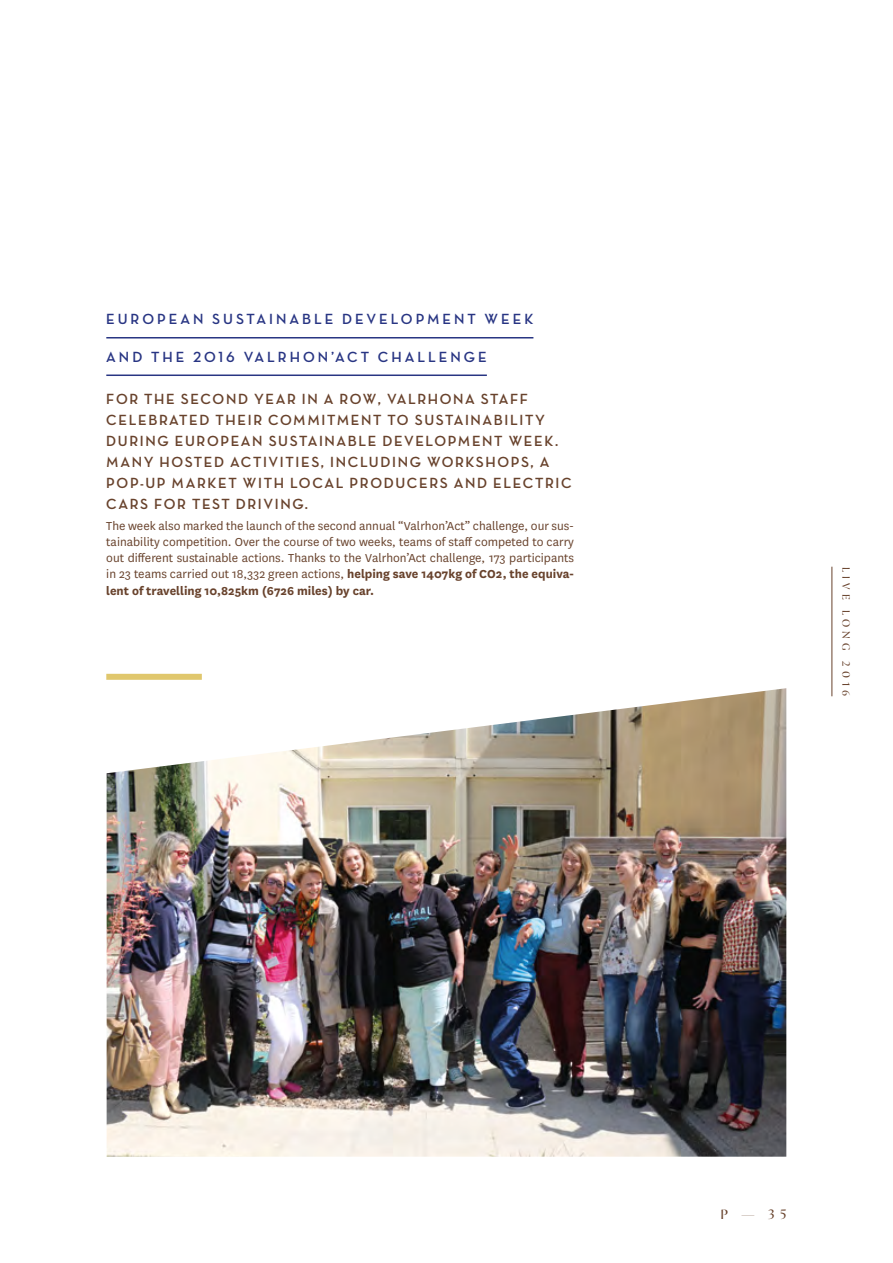
<style>
.page{position:relative;width:893px;height:1263px;background:#fff}
.page>*{position:absolute;margin:0;border:0;box-sizing:border-box;transform-origin:0 0}
.t1{font:15px/21px "Neutra Disp Bold Alt";letter-spacing:.11em;color:#68422c}
.t2{font:15px "Neutra Disp Bold Alt";letter-spacing:.2em;color:#283583}
.t3{font:13.5px/16.2px "National";color:#68422c;text-align:justify}
.t4{font:13.5px "Proza Display";color:#68422c}
.t5{font:10.5px "Proza Display";letter-spacing:.4em;color:#68422c}
.s1{font-weight:700}
</style>
<div class="page">
<hr style="left:832px;top:567px;width:1px;height:129px;background:#68422c">
<img style="left:107px;top:688px;width:679px;height:469px">
<hr style="left:106px;top:337px;width:427px;height:1px;background:#283583">
<hr style="left:106px;top:374px;width:381px;height:2px;background:#283583">
<div style="left:106px;top:674px;width:96px;height:6px;background:#e0c76d"></div>
<p class="t2" style="left:106px;top:311px;width:429px">EUROPEAN SUSTAINABLE DEVELOPMENT WEEK</p>
<p class="t2" style="left:106px;top:348px;width:382px">AND THE 2016 VALRHON’ACT CHALLENGE</p>
<p class="t1" style="left:106px;top:388px;width:467px">FOR THE SECOND YEAR IN A ROW, VALRHONA STAFF CELEBRATED THEIR COMMITMENT TO SUSTAINABILITY DURING EUROPEAN SUSTAINABLE DEVELOPMENT WEEK.<br>MANY HOSTED ACTIVITIES, INCLUDING WORKSHOPS, A POP-UP MARKET WITH LOCAL PRODUCERS AND ELECTRIC CARS FOR TEST DRIVING.</p>
<p class="t3" style="left:106px;top:517px;width:469px">The week also marked the launch of the second annual “Valrhon’Act” challenge, our sus&shy;tainability competition. Over the course of two weeks, teams of staff competed to carry out different sustainable actions. Thanks to the Valrhon’Act challenge, 173 participants in 23 teams carried out 18,332 green actions, <span class="s1">helping save 1407kg of CO2, the equiva&shy;lent of travelling 10,825km (6726 miles) by car.</span></p>
<p class="t5" style="left:852px;top:567px;width:131px;rotate:90deg">LIVE LONG 2016</p>
<p class="t4" style="left:720px;top:1206px;width:68px">P — 3 5</p>
</div>
